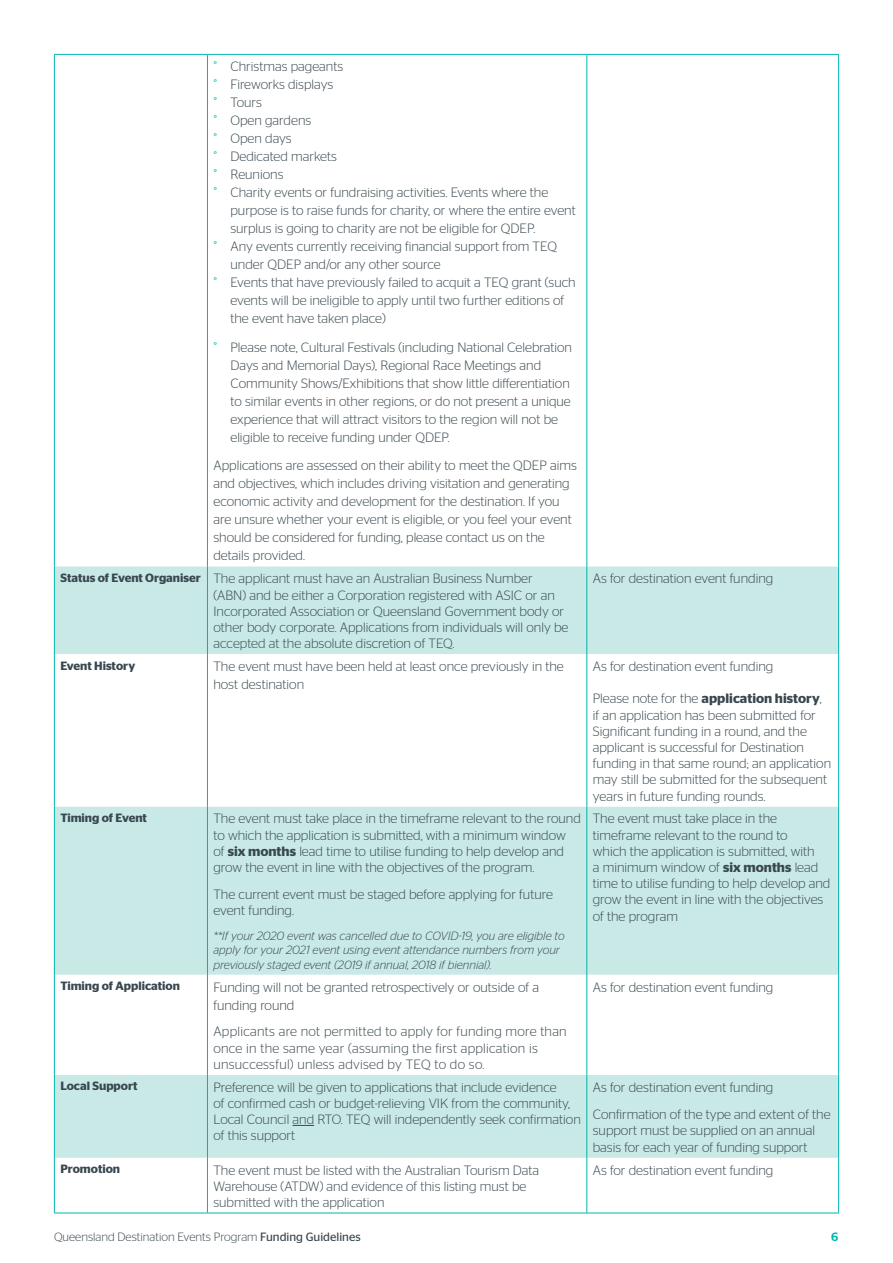
<style>
.page{position:relative;width:893px;height:1263px;background:#fff}
.page>*{position:absolute;margin:0;border:0;box-sizing:border-box;transform-origin:0 0}
.t1{font:300 13.5px/18px "Stag Sans";color:#39474f}
.t2{font:300 13.5px/16.2px "Stag Sans";letter-spacing:.02em;color:#39474f}
.t3{font:italic 300 12px/14.4px "Stag Sans";color:#39474f}
.t4{font:600 12px "Stag Sans";color:#39474f}
.t5{font:300 12px "Stag Sans";color:#39474f}
.t6{font:500 12px "Stag Sans";color:#00b5ad}
.s1{font-weight:600;font-size:12px}
.s2{font-weight:600}
.s3{font-weight:400}
</style>
<div class="page">
<div style="left:55px;top:566px;width:783px;height:592px;background:#c9e9e6"></div>
<svg style="left:55px;top:654px;width:783px;height:421px"></svg>
<hr style="left:54px;top:55px;width:1px;height:511px;background:#00b5ad">
<hr style="left:207px;top:55px;width:1px;height:511px;background:#00b5ad">
<hr style="left:586px;top:55px;width:1px;height:511px;background:#00b5ad">
<hr style="left:838px;top:55px;width:1px;height:511px;background:#00b5ad">
<hr style="left:54px;top:654px;width:1px;height:152px;background:#00b5ad">
<hr style="left:207px;top:654px;width:1px;height:152px;background:#00b5ad">
<hr style="left:586px;top:654px;width:1px;height:152px;background:#00b5ad">
<hr style="left:838px;top:654px;width:1px;height:152px;background:#00b5ad">
<hr style="left:54px;top:975px;width:1px;height:100px;background:#00b5ad">
<hr style="left:207px;top:975px;width:1px;height:100px;background:#00b5ad">
<hr style="left:586px;top:975px;width:1px;height:100px;background:#00b5ad">
<hr style="left:838px;top:975px;width:1px;height:100px;background:#00b5ad">
<hr style="left:207px;top:1158px;width:1px;height:54px;background:#00b5ad">
<hr style="left:586px;top:1158px;width:1px;height:54px;background:#00b5ad">
<hr style="left:54px;top:1158px;width:1px;height:54px;background:#00b5ad">
<hr style="left:838px;top:1158px;width:1px;height:54px;background:#00b5ad">
<hr style="left:54px;top:1212px;width:153px;height:1px;background:#00b5ad">
<hr style="left:207px;top:1212px;width:380px;height:1px;background:#00b5ad">
<hr style="left:587px;top:1212px;width:252px;height:1px;background:#00b5ad">
<hr style="left:54px;top:54px;width:153px;height:1px;background:#00b5ad">
<hr style="left:207px;top:54px;width:380px;height:1px;background:#00b5ad">
<hr style="left:587px;top:54px;width:252px;height:1px;background:#00b5ad">
<hr style="left:54px;top:566px;width:1px;height:88px;background:#00b5ad">
<hr style="left:207px;top:566px;width:1px;height:88px;background:#00b5ad">
<hr style="left:586px;top:566px;width:1px;height:88px;background:#00b5ad">
<hr style="left:838px;top:566px;width:1px;height:88px;background:#00b5ad">
<hr style="left:54px;top:806px;width:1px;height:169px;background:#00b5ad">
<hr style="left:207px;top:806px;width:1px;height:169px;background:#00b5ad">
<hr style="left:586px;top:806px;width:1px;height:169px;background:#00b5ad">
<hr style="left:838px;top:806px;width:1px;height:169px;background:#00b5ad">
<hr style="left:54px;top:1075px;width:1px;height:83px;background:#00b5ad">
<hr style="left:207px;top:1075px;width:1px;height:83px;background:#00b5ad">
<hr style="left:586px;top:1075px;width:1px;height:83px;background:#00b5ad">
<hr style="left:838px;top:1075px;width:1px;height:83px;background:#00b5ad">
<svg style="left:293px;top:1125px;width:21px;height:1px"></svg>
<p class="t1" style="left:230px;top:57px;width:347px">Christmas pageants<br>Fireworks displays<br>Tours<br>Open gardens<br>Open days<br>Dedicated markets<br>Reunions<br>Charity events or fundraising activities. Events where the purpose is to raise funds for charity, or where the entire event surplus is going to charity are not be eligible for QDEP.<br>Any events currently receiving financial support from TEQ under QDEP and/or any other source<br>Events that have previously failed to acquit a TEQ grant (such events will be ineligible to apply until two further editions of the event have taken place)</p>
<p class="t1" style="left:230px;top:338px;width:343px">Please note, Cultural Festivals (including National Celebration Days and Memorial Days), Regional Race Meetings and Community Shows/Exhibitions that show little differentiation to similar events in other regions, or do not present a unique experience that will attract visitors to the region will not be eligible to receive funding under QDEP.</p>
<p class="t1" style="left:213px;top:456px;width:365px">Applications are assessed on their ability to meet the QDEP aims and objectives, which includes driving visitation and generating economic activity and development for the destination. If you are unsure whether your event is eligible, or you feel your event should be considered for funding, please contact us on the details provided.</p>
<p class="t1" style="left:213px;top:570px;width:356px;line-height:16.2px;text-indent:-153px"><span class="s1">Status of Event Organiser</span> The applicant must have an Australian Business Number (ABN) and be either a Corporation registered with ASIC or an Incorporated Association or Queensland Government body or other body corporate. Applications from individuals will only be accepted at the absolute discretion of TEQ.</p>
<p class="t1" style="left:593px;top:569px;width:182px">As for destination event funding</p>
<p class="t4" style="left:60px;top:659px;width:76px">Event History</p>
<p class="t1" style="left:213px;top:657px;width:352px">The event must have been held at least once previously in the host destination</p>
<p class="t1" style="left:593px;top:657px;width:182px">As for destination event funding</p>
<p class="t1" style="left:593px;top:690px;width:240px;line-height:16.2px">Please note for the <span class="s2">application history</span>, if an application has been submitted for Significant funding in a round, and the applicant is successful for Destination funding in that same round; an application may still be submitted for the subsequent years in future funding rounds.</p>
<p class="t4" style="left:60px;top:811px;width:88px">Timing of Event</p>
<p class="t1" style="left:213px;top:810px;width:369px;line-height:16.2px">The event must take place in the timeframe relevant to the round to which the application is submitted, with a minimum window<br>of <span class="s2">six months</span> lead time to utilise funding to help develop and grow the event in line with the objectives of the program.</p>
<p class="t1" style="left:213px;top:886px;width:341px;line-height:16.2px">The current event must be staged before applying for future event funding.</p>
<p class="t3" style="left:213px;top:928px;width:353px">**If your 2020 event was cancelled due to COVID-19, you are eligible to apply for your 2021 event using event attendance numbers from your previously staged event (2019 if annual, 2018 if biennial).</p>
<p class="t1" style="left:593px;top:810px;width:239px;line-height:16.2px">The event must take place in the timeframe relevant to the round to<br>which the application is submitted, with<br>a minimum window of <span class="s2">six months</span> lead time to utilise funding to help develop and grow the event in line with the objectives of the program</p>
<p class="t4" style="left:60px;top:979px;width:121px">Timing of Application</p>
<p class="t1" style="left:213px;top:978px;width:327px">Funding will not be granted retrospectively or outside of a funding round</p>
<p class="t2" style="left:213px;top:1023px;width:355px">Applicants are not permitted to apply for funding more than once in the same year (assuming the first application is unsuccessful) unless advised by TEQ to do so.</p>
<p class="t1" style="left:593px;top:978px;width:182px">As for destination event funding</p>
<p class="t4" style="left:60px;top:1079px;width:79px">Local Support</p>
<p class="t1" style="left:213px;top:1079px;width:369px;line-height:16.2px">Preference will be given to applications that include evidence<br>of confirmed cash or budget-relieving VIK from the community, Local Council and RTO. TEQ will independently seek confirmation of this support</p>
<p class="t1" style="left:593px;top:1073px;width:239px;line-height:27.2px">As for destination event funding<br>Confirmation of the type and extent of the</p>
<p class="t1" style="left:593px;top:1122px;width:224px;line-height:16.5px">support must be supplied on an annual basis for each year of funding support</p>
<p class="t4" style="left:60px;top:1162px;width:61px">Promotion</p>
<p class="t1" style="left:213px;top:1161px;width:327px;line-height:16.2px">The event must be listed with the Australian Tourism Data<br>Warehouse (ATDW) and evidence of this listing must be submitted with the application</p>
<p class="t1" style="left:593px;top:1161px;width:182px">As for destination event funding</p>
<p class="t5" style="left:54px;top:1230px;width:308px">Queensland Destination Events Program <span class="s3">Funding Guidelines</span></p>
<p class="t6" style="left:831px;top:1230px;width:9px">6</p>
</div>
